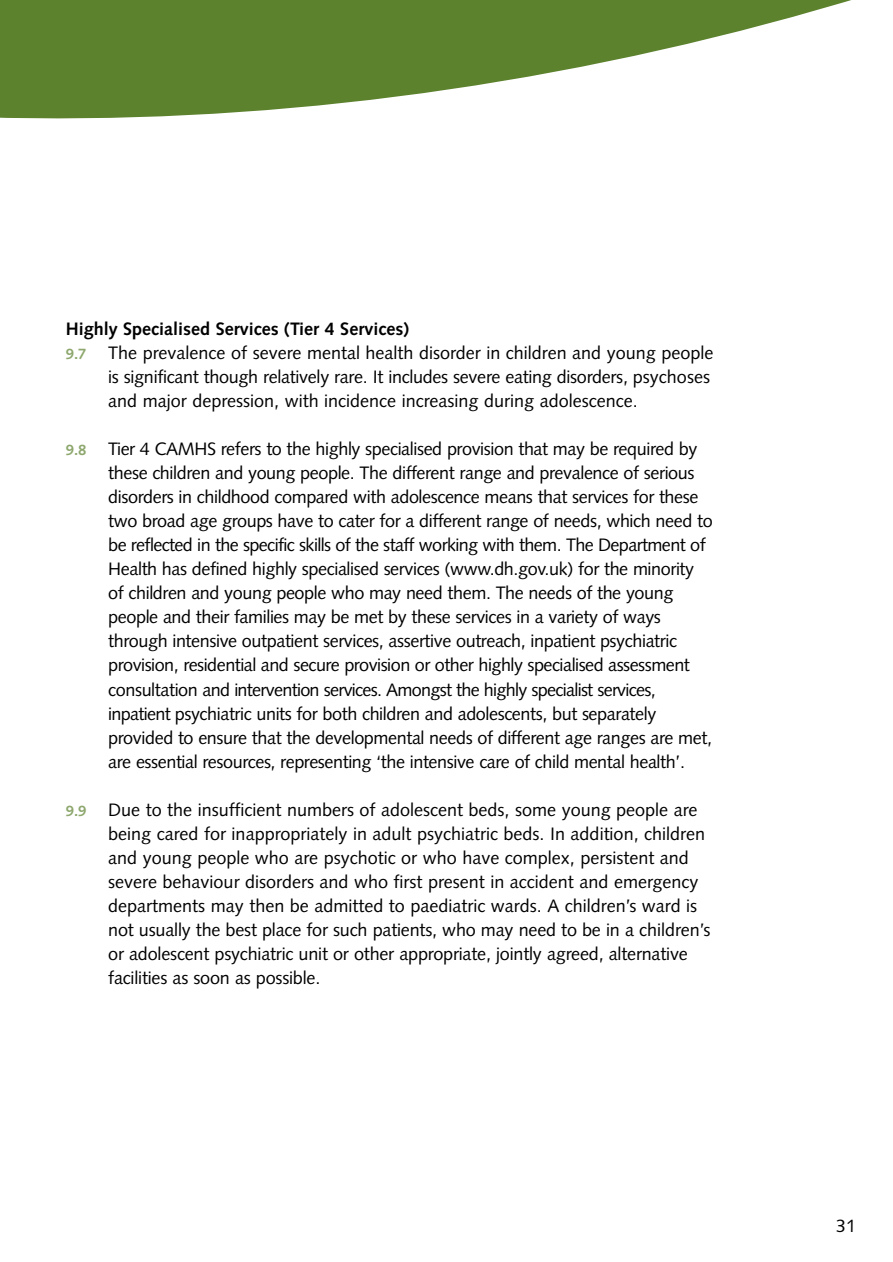
<style>
.page{position:relative;width:893px;height:1262px;background:#fff}
.page>*{position:absolute;margin:0;border:0;box-sizing:border-box;transform-origin:0 0}
.t1{font:18px/24px "Syntax";letter-spacing:-.02em;color:#000}
.t2{font:18px/24px "Syntax";color:#000}
.t3{font:700 18px "Syntax";color:#000}
.s1{font-weight:700;font-size:15px;color:#8da76d}
</style>
<div class="page">
<svg style="left:0;top:0;width:851px;height:118px;fill:#5d822e"></svg>
<p class="t3" style="left:66px;top:322px;width:345px">Highly Specialised Services (Tier 4 Services)</p>
<p class="t2" style="left:66px;top:343px;width:649px"><span class="s1">9.7</span> The prevalence of severe mental health disorder in children and young people</p>
<p class="t1" style="left:108px;top:367px;width:603px">is significant though relatively rare. It includes severe eating disorders, psychoses</p>
<p class="t2" style="left:108px;top:391px;width:531px">and major depression, with incidence increasing during adolescence.</p>
<p class="t1" style="left:108px;top:439px;width:606px;text-indent:-43px"><span class="s1">9.8</span> Tier 4 CAMHS refers to the highly specialised provision that may be required by these children and young people. The different range and prevalence of serious disorders in childhood compared with adolescence means that services for these two broad age groups have to cater for a different range of needs, which need to be reflected in the specific skills of the staff working with them. The Department of Health has defined highly specialised services (www.dh.gov.uk) for the minority of children and young people who may need them. The needs of the young people and their families may be met by these services in a variety of ways through intensive outpatient services, assertive outreach, inpatient psychiatric provision, residential and secure provision or other highly specialised assessment consultation and intervention services. Amongst the highly specialist services, inpatient psychiatric units for both children and adolescents, but separately provided to ensure that the developmental needs of different age ranges are met, are essential resources, representing ‘the intensive care of child mental health’.</p>
<p class="t2" style="left:108px;top:799px;width:604px;text-indent:-43px"><span class="s1">9.9</span> Due to the insufficient numbers of adolescent beds, some young people are being cared for inappropriately in adult psychiatric beds. In addition, children and young people who are psychotic or who have complex, persistent and severe behaviour disorders and who first present in accident and emergency departments may then be admitted to paediatric wards. A children’s ward is not usually the best place for such patients, who may need to be in a children’s or adolescent psychiatric unit or other appropriate, jointly agreed, alternative facilities as soon as possible.</p>
<p class="t1" style="left:836px;top:1215px;width:22px">31</p>
</div>
